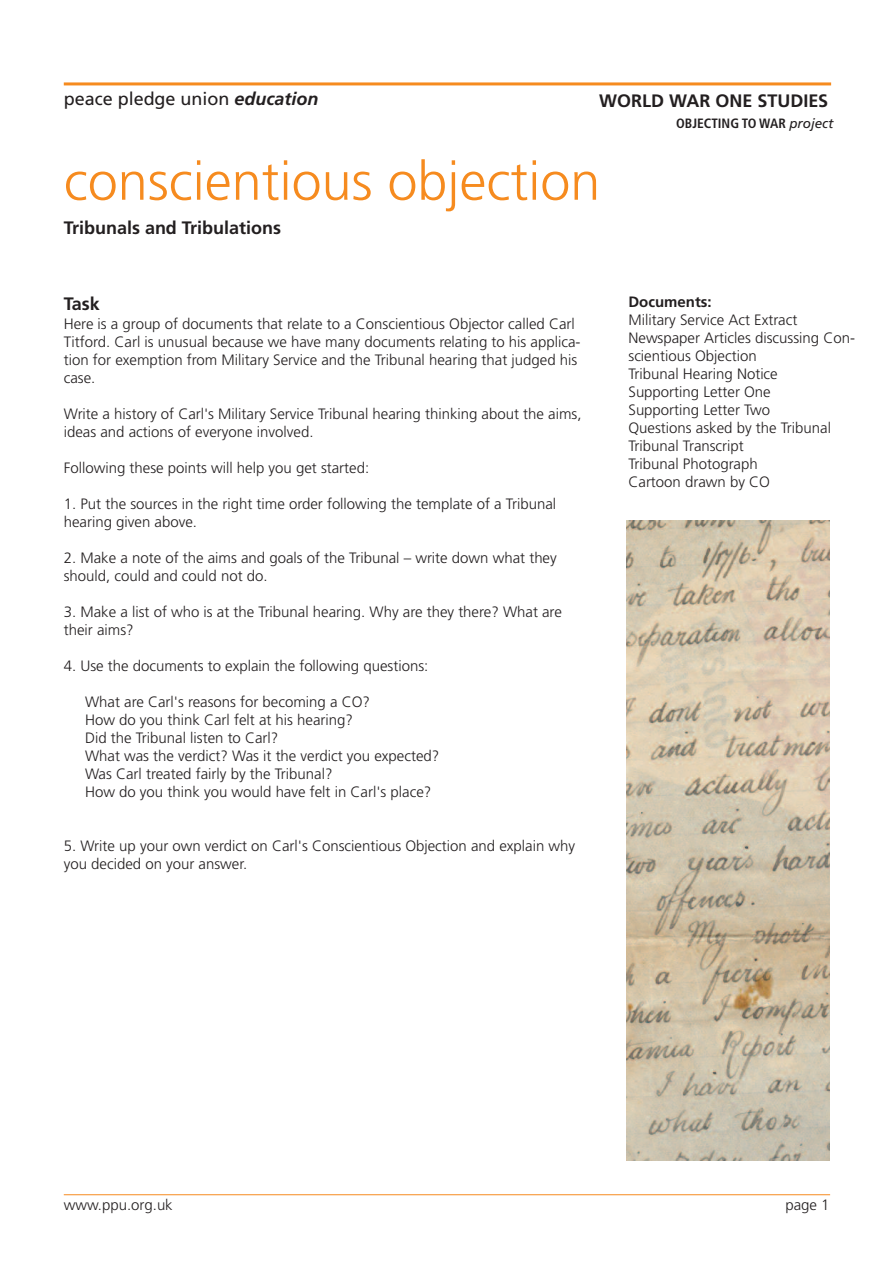
<style>
.page{position:relative;width:893px;height:1263px;background:#fff}
.page>*{position:absolute;margin:0;border:0;box-sizing:border-box;transform-origin:0 0}
.t1{font:300 54px "Frutiger";color:#f68b1f}
.t2{font:700 18px "Frutiger";color:#231f20}
.t3{font:18px "Frutiger";color:#231f20}
.t4{font:300 15px/18px "Frutiger";color:#231f20}
.t5{font:700 15px "Frutiger";color:#231f20}
.t6{font:700 condensed 13.5px "Frutiger";color:#231f20}
.s1{font-weight:700;font-style:italic}
.s2{font-weight:400;font-style:italic;font-stretch:normal}
</style>
<div class="page">
<hr style="left:64px;top:1194px;width:766px;height:1px;background:#f68b1f">
<hr style="left:64px;top:82px;width:767px;height:3px;background:#f68b1f">
<img style="left:627px;top:520px;width:202px;height:640px">
<p class="t3" style="left:64px;top:91px;width:256px">peace pledge union <span class="s1">education</span></p>
<p class="t2" style="left:599px;top:94px;width:231px">WORLD WAR ONE STUDIES</p>
<h1 class="t1" style="left:64px;top:159px;width:538px">conscientious objection</h1>
<p class="t2" style="left:64px;top:221px;width:219px">Tribunals and Tribulations</p>
<p class="t2" style="left:64px;top:296px;width:37px">Task</p>
<p class="t4" style="left:64px;top:316px;width:518px">Here is a group of documents that relate to a Conscientious Objector called Carl Titford. Carl is unusual because we have many documents relating to his applica&shy;tion for exemption from Military Service and the Tribunal hearing that judged his case.</p>
<p class="t4" style="left:64px;top:406px;width:519px">Write a history of Carl's Military Service Tribunal hearing thinking about the aims, ideas and actions of everyone involved.</p>
<p class="t4" style="left:64px;top:460px;width:307px">Following these points will help you get started:</p>
<p class="t4" style="left:64px;top:496px;width:494px">1. Put the sources in the right time order following the template of a Tribunal hearing given above.</p>
<p class="t4" style="left:64px;top:550px;width:494px">2. Make a note of the aims and goals of the Tribunal – write down what they should, could and could not do.</p>
<p class="t4" style="left:64px;top:604px;width:500px">3. Make a list of who is at the Tribunal hearing. Why are they there? What are their aims?</p>
<p class="t4" style="left:64px;top:658px;width:366px">4. Use the documents to explain the following questions:</p>
<p class="t4" style="left:85px;top:694px;width:356px">What are Carl's reasons for becoming a CO?<br>How do you think Carl felt at his hearing?<br>Did the Tribunal listen to Carl?<br>What was the verdict? Was it the verdict you expected?<br>Was Carl treated fairly by the Tribunal?<br>How do you think you would have felt in Carl's place?</p>
<p class="t4" style="left:64px;top:838px;width:513px">5. Write up your own verdict on Carl's Conscientious Objection and explain why you decided on your answer.</p>
<p class="t6" style="left:676px;top:117px;width:159px">OBJECTING TO WAR <span class="s2">project</span></p>
<p class="t5" style="left:628px;top:296px;width:85px">Documents:</p>
<p class="t4" style="left:628px;top:312px;width:228px">Military Service Act Extract<br>Newspaper Articles discussing Con&shy;scientious Objection<br>Tribunal Hearing Notice<br>Supporting Letter One<br>Supporting Letter Two<br>Questions asked by the Tribunal<br>Tribunal Transcript<br>Tribunal Photograph<br>Cartoon drawn by CO</p>
<p class="t4" style="left:64px;top:1197px;width:111px">www.ppu.org.uk</p>
<p class="t4" style="left:785px;top:1197px;width:46px">page 1</p>
</div>
